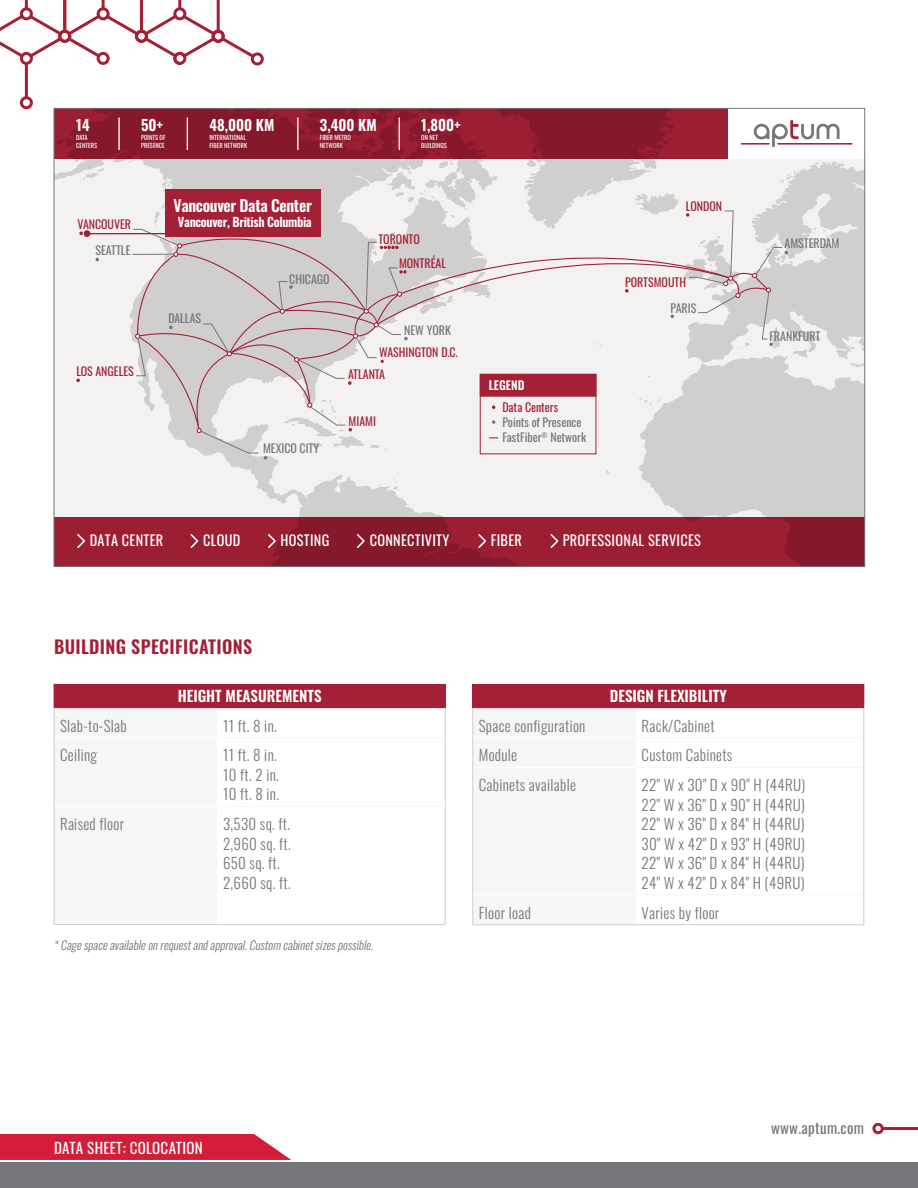
<style>
.page{position:relative;width:918px;height:1188px;background:#fff}
.page>*{position:absolute;margin:0;border:0;box-sizing:border-box;transform-origin:0 0}
.t1{font:600 18px "Oswald";letter-spacing:.02em;color:#a42036}
.t2{font:600 15.9px "Oswald";letter-spacing:-.025em;color:#fff}
.t3{font:300 15px/19.5px "Oswald";letter-spacing:.02em;color:#757679}
.t4{font:600 15px "Oswald";color:#fff}
.t5{font:15px "Oswald";letter-spacing:.02em;color:#fff}
.t6{font:15px "Oswald";letter-spacing:.02em;color:#757679}
.t7{font:600 14.85px "Oswald";color:#fff}
.t8{font:14.25px "Oswald";letter-spacing:.02em;color:#fff}
.t9{font:600 12.6px "Oswald";letter-spacing:-.025em;color:#fff}
.t10{font:italic 300 12px "Oswald";color:#757679}
.t11{font:11.85px/15.5px "Oswald";color:#757679}
.t12{font:11.85px/24.3px "Oswald";color:#a42036}
.t13{font:600 11.85px "Oswald";color:#fff}
.t14{font:6.3px/7.6px "Oswald";color:#fff}
</style>
<div class="page">
<div style="left:251px;top:52px;width:13px;height:13px;border:3px solid #a42036;border-radius:50%"></div>
<hr style="left:25px;top:64px;width:3px;height:34px;background:#a42036">
<div style="left:20px;top:96px;width:13px;height:13px;border:3px solid #a42036;border-radius:50%"></div>
<svg style="left:0;top:0;width:257px;height:66px"></svg>
<div style="left:872px;top:1123px;width:12px;height:11px;border:3px solid #a42036;border-radius:50%"></div>
<hr style="left:883px;top:1127px;width:35px;height:3px;background:#a42036">
<div style="left:0;top:1162px;width:918px;height:26px;background:#757679"></div>
<svg style="left:56px;top:159px;width:807px;height:358px;fill:#f3f2f1"></svg>
<svg style="left:56px;top:110px;width:672px;height:49px;background:#8c1a2d"></svg>
<svg style="left:56px;top:517px;width:807px;height:48px;background:#941c30"></svg>
<svg style="left:76px;top:379px;width:4px;height:3px"></svg>
<svg style="left:79px;top:232px;width:4px;height:3px"></svg>
<svg style="left:95px;top:258px;width:4px;height:3px"></svg>
<hr style="left:118px;top:118px;width:2px;height:32px;background:#fff">
<hr style="left:187px;top:118px;width:1px;height:32px;background:#fff">
<hr style="left:297px;top:118px;width:2px;height:32px;background:#fff">
<hr style="left:399px;top:118px;width:1px;height:32px;background:#fff">
<svg style="left:741px;top:120px;width:112px;height:27px"></svg>
<svg style="left:132px;top:208px;width:656px;height:252px"></svg>
<svg style="left:76px;top:533px;width:11px;height:17px"></svg>
<svg style="left:189px;top:533px;width:11px;height:17px"></svg>
<svg style="left:355px;top:533px;width:11px;height:17px"></svg>
<svg style="left:266px;top:533px;width:11px;height:17px"></svg>
<svg style="left:477px;top:533px;width:11px;height:17px"></svg>
<svg style="left:549px;top:533px;width:11px;height:17px"></svg>
<div style="left:165px;top:189px;width:155px;height:48px;background:#a42036"></div>
<div style="left:84px;top:230px;width:6px;height:7px;background:#a42036;border-radius:50%"></div>
<hr style="left:88px;top:233px;width:79px;height:1px;background:#a42036">
<div style="left:0;top:1134px;width:291px;height:26px;background:#d41e39"></div>
<div style="left:54px;top:684px;width:391px;height:24px;background:#a42036"></div>
<hr style="left:217px;top:737px;width:228px;height:1px;background:#f7f6f6">
<hr style="left:217px;top:806px;width:228px;height:1px;background:#f7f6f6">
<hr style="left:445px;top:708px;width:1px;height:30px;background:#d0cfce">
<hr style="left:445px;top:738px;width:1px;height:68px;background:#d0cfce">
<hr style="left:445px;top:806px;width:1px;height:118px;background:#d0cfce">
<hr style="left:217px;top:924px;width:229px;height:1px;background:#d0cfce">
<div style="left:54px;top:708px;width:163px;height:217px;background:#f7f6f6"></div>
<svg style="left:445px;top:684px;width:1px;height:23px"></svg>
<hr style="left:217px;top:707px;width:229px;height:1px;background:#a42036">
<div style="left:473px;top:684px;width:391px;height:24px;background:#a42036"></div>
<hr style="left:636px;top:737px;width:228px;height:1px;background:#f7f6f6">
<hr style="left:636px;top:767px;width:228px;height:1px;background:#f7f6f6">
<hr style="left:636px;top:894px;width:228px;height:1px;background:#f7f6f6">
<hr style="left:864px;top:708px;width:1px;height:30px;background:#d0cfce">
<svg style="left:864px;top:738px;width:1px;height:29px"></svg>
<hr style="left:864px;top:767px;width:1px;height:128px;background:#d0cfce">
<hr style="left:864px;top:895px;width:1px;height:30px;background:#d0cfce">
<hr style="left:636px;top:924px;width:228px;height:1px;background:#d0cfce">
<div style="left:473px;top:708px;width:163px;height:217px;background:#f7f6f6"></div>
<svg style="left:864px;top:684px;width:1px;height:23px"></svg>
<p class="t7" style="left:76px;top:118px;width:15px">14</p>
<p class="t14" style="left:76px;top:133px;width:22px">DATA<br>CENTERS</p>
<p class="t7" style="left:141px;top:118px;width:24px">50+</p>
<p class="t14" style="left:141px;top:133px;width:26px">POINTS OF<br>PRESENCE</p>
<p class="t7" style="left:209px;top:118px;width:67px">48,000 KM</p>
<p class="t14" style="left:209px;top:133px;width:39px">INTERNATIONAL<br>FIBER NETWORK</p>
<p class="t7" style="left:320px;top:118px;width:58px">3,400 KM</p>
<p class="t14" style="left:320px;top:133px;width:32px">FIBER METRO<br>NETWORK</p>
<p class="t7" style="left:421px;top:118px;width:41px">1,800+</p>
<p class="t14" style="left:421px;top:133px;width:27px">ON NET<br>BUILDINGS</p>
<p class="t12" style="left:78px;top:211px;width:55px">VANCOUVER</p>
<p class="t11" style="left:96px;top:241px;width:37px">SEATTLE</p>
<p class="t2" style="left:174px;top:197px;width:140px">Vancouver Data Center</p>
<p class="t9" style="left:178px;top:215px;width:135px">Vancouver, British Columbia</p>
<p class="t11" style="left:168px;top:310px;width:34px">DALLAS</p>
<p class="t11" style="left:289px;top:270px;width:42px">CHICAGO</p>
<p class="t12" style="left:399px;top:226px;width:49px;text-indent:-20px">TORONTO<br>MONTRÉAL</p>
<p class="t11" style="left:404px;top:321px;width:48px">NEW YORK</p>
<p class="t12" style="left:379px;top:339px;width:80px">WASHINGTON D.C.</p>
<p class="t12" style="left:76px;top:358px;width:59px">LOS ANGELES</p>
<p class="t11" style="left:263px;top:439px;width:58px">MEXICO CITY</p>
<p class="t12" style="left:348px;top:361px;width:38px">ATLANTA</p>
<p class="t12" style="left:349px;top:408px;width:29px">MIAMI</p>
<p class="t13" style="left:489px;top:379px;width:37px">LEGEND</p>
<p class="t12" style="left:502px;top:394px;width:57px">Data Centers</p>
<p class="t11" style="left:502px;top:413px;width:85px">Points of Presence<br>FastFiber<sup>®</sup> Network</p>
<p class="t12" style="left:686px;top:193px;width:38px">LONDON</p>
<p class="t12" style="left:625px;top:269px;width:63px">PORTSMOUTH</p>
<p class="t11" style="left:671px;top:299px;width:27px">PARIS</p>
<p class="t8" style="left:90px;top:528px;width:75px">DATA CENTER</p>
<p class="t8" style="left:203px;top:528px;width:39px">CLOUD</p>
<p class="t8" style="left:281px;top:528px;width:50px">HOSTING</p>
<p class="t8" style="left:370px;top:528px;width:81px">CONNECTIVITY</p>
<p class="t8" style="left:491px;top:528px;width:33px">FIBER</p>
<p class="t8" style="left:563px;top:528px;width:140px">PROFESSIONAL SERVICES</p>
<p class="t11" style="left:784px;top:235px;width:57px">AMSTERDAM</p>
<p class="t11" style="left:769px;top:327px;width:53px">FRANKFURT</p>
<p class="t1" style="left:54px;top:638px;width:200px">BUILDING SPECIFICATIONS</p>
<p class="t4" style="left:178px;top:688px;width:145px">HEIGHT MEASUREMENTS</p>
<p class="t3" style="left:60px;top:714px;width:68px">Slab-to-Slab</p>
<p class="t3" style="left:223px;top:714px;width:55px">11 ft. 8 in.</p>
<p class="t3" style="left:60px;top:744px;width:38px">Ceiling</p>
<p class="t3" style="left:223px;top:744px;width:58px">11 ft. 8 in.<br>10 ft. 2 in.<br>10 ft. 8 in.</p>
<p class="t3" style="left:60px;top:813px;width:66px">Raised floor</p>
<p class="t3" style="left:223px;top:813px;width:69px">3,530 sq. ft.<br>2,960 sq. ft.<br>650 sq. ft.<br>2,660 sq. ft.</p>
<p class="t10" style="left:54px;top:934px;width:324px">*Cagespaceavailableonrequestandapproval.Custom cabinetsizespossible.</p>
<p class="t5" style="left:54px;top:1134px;width:150px">DATA SHEET: COLOCATION</p>
<p class="t4" style="left:610px;top:688px;width:118px">DESIGN FLEXIBILITY</p>
<p class="t3" style="left:479px;top:714px;width:108px">Space configuration</p>
<p class="t3" style="left:642px;top:714px;width:74px">Rack/Cabinet</p>
<p class="t3" style="left:479px;top:744px;width:40px">Module</p>
<p class="t3" style="left:642px;top:744px;width:92px">Custom Cabinets</p>
<p class="t3" style="left:479px;top:774px;width:99px">Cabinets available</p>
<p class="t3" style="left:642px;top:774px;width:165px;text-align:justify">22" W x 30" D x 90" H (44RU)<br>22" W x 36" D x 90" H (44RU)<br>22" W x 36" D x 84" H (44RU)<br>30" W x 42" D x 93" H (49RU)<br>22" W x 36" D x 84" H (44RU)<br>24" W x 42" D x 84" H (49RU)</p>
<p class="t3" style="left:479px;top:901px;width:54px">Floor load</p>
<p class="t3" style="left:642px;top:901px;width:79px">Varies by floor</p>
<p class="t6" style="left:771px;top:1114px;width:94px">www.aptum.com</p>
</div>
